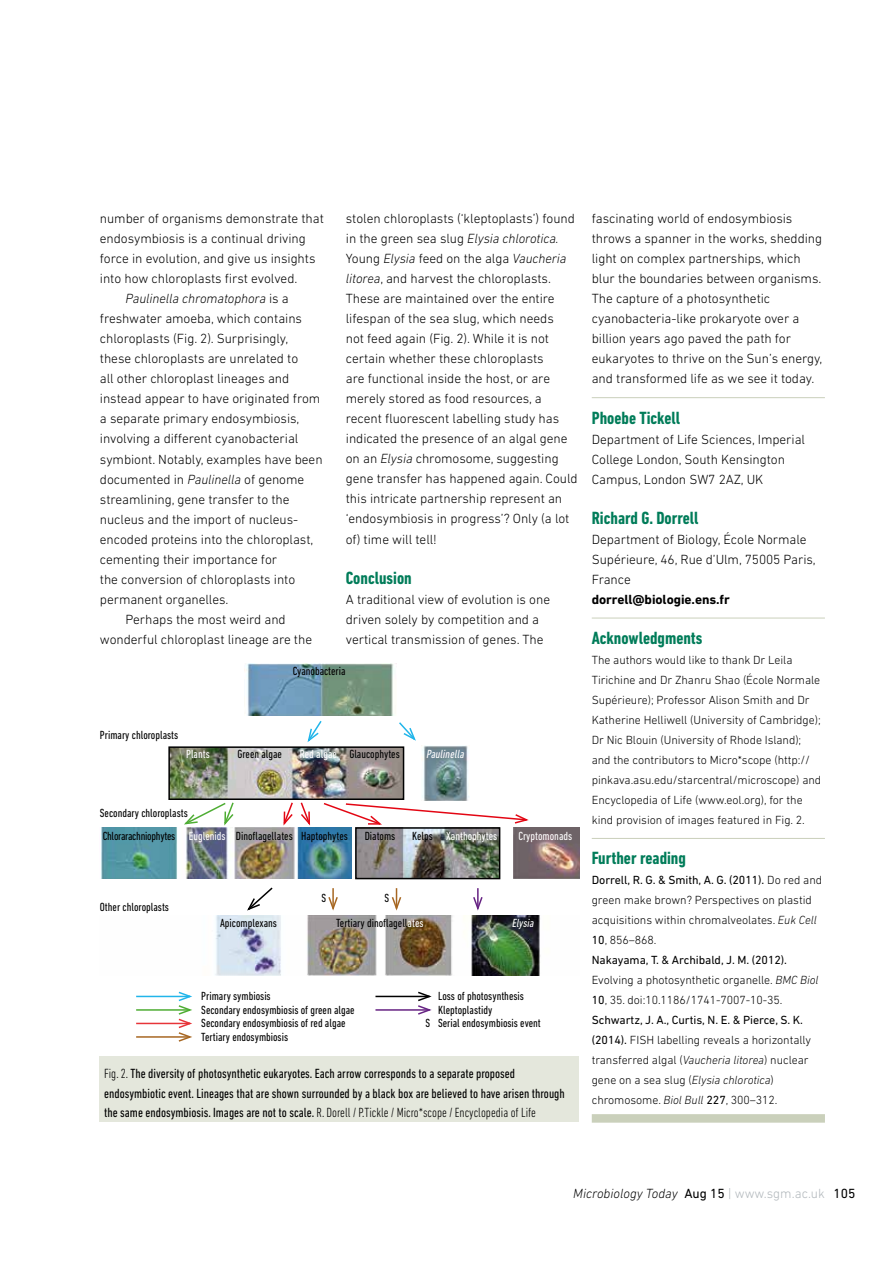
<style>
.page{position:relative;width:893px;height:1263px;background:#fff}
.page>*{position:absolute;margin:0;border:0;box-sizing:border-box;transform-origin:0 0}
.t1{font:700 condensed 18px "DIN Next LT Pro";color:#007c59}
.t2{font:300 13.5px/20px "DIN Next LT Pro";letter-spacing:-.005em;color:#000}
.t3{font:condensed 13.5px/19.5px "DIN Next LT Pro";color:#000}
.t4{font:italic 300 13.5px "DIN Next LT Pro";letter-spacing:-.005em;color:#000}
.t5{font:700 13.5px "DIN Next LT Pro";letter-spacing:-.005em;color:#000}
.t6{font:300 12px/20.1px "DIN Next LT Pro";letter-spacing:-.005em;color:#000}
.t7{font:condensed 12px/13.5px "DIN Next LT Pro";color:#000}
.t8{font:condensed 12px "DIN Next LT Pro";color:#fff}
.t9{font:italic condensed 12px "DIN Next LT Pro";color:#fff}
.s1{font-style:normal}
.s2{font-style:italic}
.s3{color:#fff}
.s4{color:#000}
.s5{font-weight:300}
.s6{font-weight:400}
.s7{font-weight:400;font-style:normal}
.s8{font-style:normal;color:#b2b8bc}
</style>
<div class="page">
<div style="left:100px;top:1056px;width:479px;height:65px;background:#e4e7dc"></div>
<hr style="left:592px;top:618px;width:233px;height:1px;background:#cad0bb">
<div style="left:592px;top:1114px;width:233px;height:9px;background:#cad0bb"></div>
<hr style="left:592px;top:838px;width:233px;height:1px;background:#cad0bb">
<hr style="left:592px;top:397px;width:233px;height:1px;background:#cad0bb">
<img style="left:513px;top:828px;width:66px;height:50px">
<img style="left:358px;top:830px;width:139px;height:46px">
<div style="left:355px;top:827px;width:145px;height:52px;border:2px solid #000"></div>
<img style="left:101px;top:828px;width:250px;height:50px">
<img style="left:171px;top:749px;width:230px;height:48px">
<div style="left:168px;top:746px;width:236px;height:54px;border:2px solid #000"></div>
<img style="left:421px;top:745px;width:48px;height:56px">
<img style="left:246px;top:664px;width:148px;height:52px">
<img style="left:215px;top:915px;width:325px;height:60px">
<hr style="left:136px;top:996px;width:54px;height:1px;background:#21b5ea">
<hr style="left:136px;top:1036px;width:54px;height:2px;background:#a76722">
<hr style="left:375px;top:996px;width:54px;height:1px;background:#000">
<hr style="left:136px;top:1009px;width:54px;height:2px;background:#4ead33">
<hr style="left:136px;top:1023px;width:54px;height:1px;background:#e73439">
<svg style="left:177px;top:991px;width:15px;height:51px"></svg>
<hr style="left:375px;top:1009px;width:54px;height:2px;background:#662383">
<svg style="left:416px;top:991px;width:16px;height:24px"></svg>
<svg style="left:307px;top:721px;width:15px;height:21px"></svg>
<svg style="left:399px;top:722px;width:17px;height:19px"></svg>
<svg style="left:184px;top:802px;width:50px;height:24px"></svg>
<svg style="left:283px;top:802px;width:27px;height:24px"></svg>
<svg style="left:323px;top:803px;width:206px;height:22px"></svg>
<svg style="left:247px;top:887px;width:26px;height:24px"></svg>
<hr style="left:332px;top:888px;width:2px;height:20px;background:#a76722">
<svg style="left:328px;top:895px;width:10px;height:16px"></svg>
<svg style="left:391px;top:888px;width:11px;height:23px"></svg>
<hr style="left:477px;top:888px;width:2px;height:20px;background:#662383">
<svg style="left:473px;top:895px;width:10px;height:16px"></svg>
<p class="t2" style="left:100px;top:208px;width:226px">number of organisms demonstrate that</p>
<p class="t2" style="left:100px;top:229px;width:207px">endosymbiosis is a continual driving</p>
<p class="t2" style="left:100px;top:249px;width:217px">force in evolution, and give us insights</p>
<p class="t2" style="left:100px;top:269px;width:199px">into how chloroplasts first evolved.</p>
<p class="t4" style="left:125px;top:291px;width:165px">Paulinella chromatophora <span class="s1">is a</span></p>
<p class="t2" style="left:100px;top:309px;width:204px">freshwater amoeba, which contains</p>
<p class="t2" style="left:100px;top:329px;width:190px">chloroplasts (Fig. 2). Surprisingly,</p>
<p class="t2" style="left:100px;top:349px;width:200px">these chloroplasts are unrelated to</p>
<p class="t2" style="left:100px;top:369px;width:191px">all other chloroplast lineages and</p>
<p class="t2" style="left:100px;top:389px;width:222px">instead appear to have originated from</p>
<p class="t2" style="left:100px;top:409px;width:201px">a separate primary endosymbiosis,</p>
<p class="t2" style="left:100px;top:429px;width:200px">involving a different cyanobacterial</p>
<p class="t2" style="left:100px;top:449px;width:224px">symbiont. Notably, examples have been</p>
<p class="t2" style="left:100px;top:469px;width:206px">documented in <span class="s2">Paulinella</span> of genome</p>
<p class="t2" style="left:100px;top:489px;width:191px">streamlining, gene transfer to the</p>
<p class="t2" style="left:100px;top:509px;width:200px">nucleus and the import of nucleus-</p>
<p class="t2" style="left:100px;top:529px;width:215px">encoded proteins into the chloroplast,</p>
<p class="t2" style="left:100px;top:549px;width:179px">cementing their importance for</p>
<p class="t2" style="left:100px;top:569px;width:197px">the conversion of chloroplasts into</p>
<p class="t2" style="left:100px;top:589px;width:130px">permanent organelles.</p>
<p class="t2" style="left:125px;top:609px;width:162px">Perhaps the most weird and</p>
<p class="t2" style="left:100px;top:629px;width:214px">wonderful chloroplast lineage are the</p>
<p class="t2" style="left:346px;top:208px;width:233px">stolen chloroplasts (‘kleptoplasts’) found in the green sea slug <span class="s2">Elysia chlorotica.<br></span>Young <span class="s2">Elysia</span> feed on the alga <span class="s2">Vaucheria litorea</span>, and harvest the chloroplasts.<br>These are maintained over the entire lifespan of the sea slug, which needs<br>not feed again (Fig. 2). While it is not certain whether these chloroplasts<br>are functional inside the host, or are merely stored as food resources, a recent fluorescent labelling study has indicated the presence of an algal gene on an <span class="s2">Elysia</span> chromosome, suggesting gene transfer has happened again. Could this intricate partnership represent an ‘endosymbiosis in progress’? Only (a lot of) time will tell!</p>
<h1 class="t1" style="left:346px;top:567px;width:67px">Conclusion</h1>
<p class="t2" style="left:346px;top:589px;width:206px">A traditional view of evolution is one driven solely by competition and a vertical transmission of genes. The</p>
<p class="t7" style="left:293px;top:664px;width:54px">Cyanobacteria</p>
<p class="t7" style="left:100px;top:728px;width:80px">Primary chloroplasts</p>
<p class="t8" style="left:186px;top:747px;width:25px">Plants</p>
<p class="t7" style="left:238px;top:747px;width:46px">Green algae</p>
<p class="t7" style="left:300px;top:747px;width:101px"><span class="s3">Red algae</span> Glaucophytes</p>
<p class="t9" style="left:426px;top:747px;width:41px">Paulinella</p>
<p class="t7" style="left:100px;top:806px;width:89px">Secondary chloroplasts</p>
<p class="t7" style="left:103px;top:829px;width:247px">Chlorarachniophytes <span class="s3">Euglenids</span> Dinoflagellates Haptophytes</p>
<p class="t7" style="left:365px;top:829px;width:32px">Diatoms</p>
<p class="t8" style="left:412px;top:829px;width:87px"><span class="s4">Kelps</span> Xanthophytes</p>
<p class="t8" style="left:518px;top:829px;width:55px">Cryptomonads</p>
<p class="t7" style="left:100px;top:900px;width:71px">Other chloroplasts</p>
<p class="t7" style="left:322px;top:890px;width:6px">S</p>
<p class="t7" style="left:385px;top:890px;width:6px">S</p>
<p class="t7" style="left:220px;top:916px;width:58px">Apicomplexans</p>
<p class="t7" style="left:336px;top:916px;width:89px">Tertiary dinoflagell<span class="s3">ates</span></p>
<p class="t9" style="left:512px;top:916px;width:26px">Elysia</p>
<p class="t7" style="left:201px;top:989px;width:155px">Primary symbiosis<br>Secondary endosymbiosis of green algae<br>Secondary endosymbiosis of red algae<br>Tertiary endosymbiosis</p>
<p class="t7" style="left:438px;top:989px;width:87px">Loss of photosynthesis</p>
<p class="t7" style="left:438px;top:1002px;width:56px">Kleptoplastidy</p>
<p class="t7" style="left:425px;top:1016px;width:117px">S Serial endosymbiosis event</p>
<p class="t3" style="left:104px;top:1064px;width:462px"><span class="s5">Fig. 2.</span> The diversity of photosynthetic eukaryotes. Each arrow corresponds to a separate proposed endosymbiotic event. Lineages that are shown surrounded by a black box are believed to have arisen through the same endosymbiosis. Images are not to scale. <span class="s5">R. Dorell / P.Tickle / Micro*scope / Encyclopedia of Life</span></p>
<p class="t2" style="left:592px;top:208px;width:232px">fascinating world of endosymbiosis throws a spanner in the works, shedding light on complex partnerships, which blur the boundaries between organisms.<br>The capture of a photosynthetic cyanobacteria-like prokaryote over a billion years ago paved the path for eukaryotes to thrive on the Sun’s energy, and transformed life as we see it today.</p>
<h1 class="t1" style="left:592px;top:407px;width:90px">Phoebe Tickell</h1>
<p class="t2" style="left:592px;top:429px;width:215px">Department of Life Sciences, Imperial<br>College London, South Kensington<br>Campus, London SW7 2AZ, UK</p>
<h1 class="t1" style="left:592px;top:507px;width:108px">Richard G. Dorrell</h1>
<p class="t2" style="left:592px;top:529px;width:226px">Department of Biology, École Normale<br>Supérieure, 46, Rue d’Ulm, 75005 Paris,<br>France</p>
<p class="t5" style="left:592px;top:591px;width:140px">dorrell@biologie.ens.fr</p>
<h1 class="t1" style="left:592px;top:627px;width:112px">Acknowledgments</h1>
<p class="t6" style="left:592px;top:649px;width:231px">The authors would like to thank Dr Leila Tirichine and Dr Zhanru Shao (École Normale Supérieure); Professor Alison Smith and Dr Katherine Helliwell (University of Cambridge); Dr Nic Blouin (University of Rhode Island); and the contributors to Micro*scope (http:// pinkava.asu.edu/starcentral/microscope) and Encyclopedia of Life (www.eol.org), for the kind provision of images featured in Fig. 2.</p>
<h1 class="t1" style="left:592px;top:848px;width:96px">Further reading</h1>
<p class="t6" style="left:592px;top:870px;width:232px"><span class="s6">Dorrell, R. G. &amp; Smith, A. G. (2011).</span> Do red and green make brown? Perspectives on plastid acquisitions within chromalveolates. <span class="s2">Euk Cell </span><span class="s6">10</span>, 856–868.<br><span class="s6">Nakayama, T. &amp; Archibald, J. M. (2012).<br></span>Evolving a photosynthetic organelle. <span class="s2">BMC Biol </span><span class="s6">10</span>, 35. doi:10.1186/1741-7007-10-35.<br><span class="s6">Schwartz, J. A., Curtis, N. E. &amp; Pierce, S. K. (2014).</span> FISH labelling reveals a horizontally transferred algal (<span class="s2">Vaucheria litorea</span>) nuclear gene on a sea slug (<span class="s2">Elysia chlorotica</span>) chromosome. <span class="s2">Biol Bull</span> <span class="s6">227</span>, 300–312.</p>
<p class="t4" style="left:573px;top:1185px;width:284px">Microbiology Today <span class="s7">Aug 15</span> <span class="s8">| www.sgm.ac.uk</span> <span class="s7">105</span></p>
</div>
